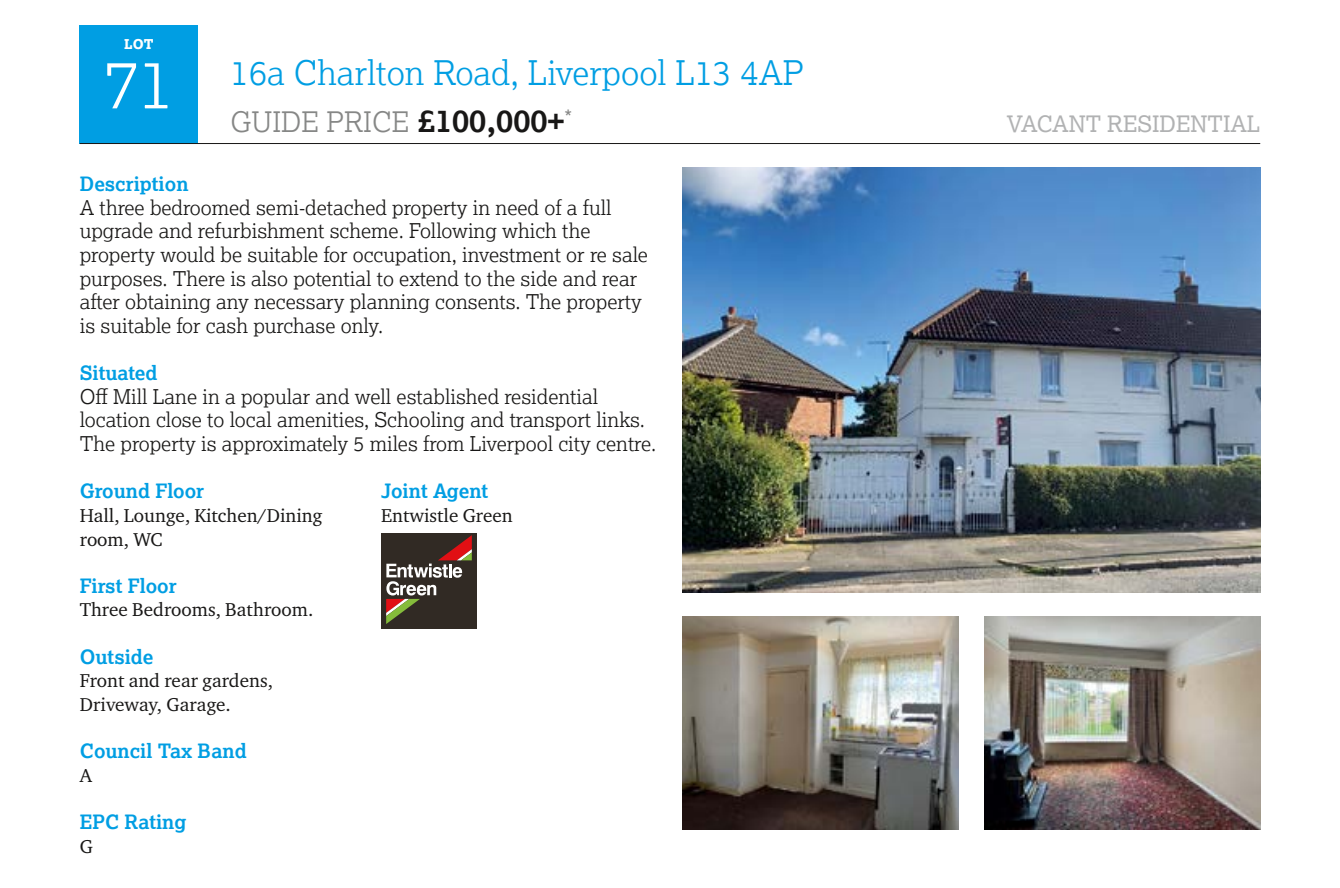
<style>
.page{position:relative;width:1340px;height:888px;background:#fff}
.page>*{position:absolute;margin:0;border:0;box-sizing:border-box;transform-origin:0 0}
.t1{font:300 67.5px "Lexia";color:#fff}
.t2{font:300 33.75px "Lexia";color:#009ee3}
.t3{font:300 28.12px "Lexia";color:#868786}
.t4{font:22.5px "Lexia";color:#b1b2b3}
.t5{font:300 20.25px/23.6px "Lexia";color:#181716}
.t6{font:20.25px "Lexia";color:#868786}
.t7{font:700 19.8px "Lexia";color:#009ee3}
.t8{font:19.12px/23.6px "Charter ITC Pro";color:#181716}
.t9{font:800 13.5px "Lexia";color:#fff}
.s1{font-weight:700;font-size:31.5px;color:#181716}
</style>
<div class="page">
<div style="left:80px;top:26px;width:118px;height:118px;background:#009ee3"></div>
<hr style="left:80px;top:143px;width:1180px;height:1px;background:#181716">
<div style="left:381px;top:534px;width:96px;height:95px;background:#312a24"></div>
<svg style="left:386px;top:535px;width:86px;height:89px"></svg>
<img style="left:682px;top:616px;width:276px;height:213px">
<img style="left:984px;top:616px;width:276px;height:213px">
<img style="left:682px;top:167px;width:578px;height:426px">
<p class="t9" style="left:124px;top:36px;width:31px">LOT</p>
<h1 class="t1" style="left:103px;top:41px;width:73px">71</h1>
<h2 class="t2" style="left:230px;top:51px;width:575px">16a Charlton Road, Liverpool L13 4AP</h2>
<h3 class="t3" style="left:230px;top:104px;width:335px">GUIDE PRICE <span class="s1">£100,000+</span></h3>
<p class="t4" style="left:1006px;top:110px;width:255px">VACANT RESIDENTIAL</p>
<p class="t6" style="left:564px;top:105px;width:9px">*</p>
<p class="t7" style="left:80px;top:171px;width:110px">Description</p>
<p class="t5" style="left:80px;top:195px;width:569px">A three bedroomed semi-detached property in need of a full upgrade and refurbishment scheme. Following which the property would be suitable for occupation, investment or re sale purposes. There is also potential to extend to the side and rear after obtaining any necessary planning consents. The property is suitable for cash purchase only.</p>
<p class="t7" style="left:80px;top:360px;width:79px">Situated</p>
<p class="t5" style="left:80px;top:384px;width:578px">Off Mill Lane in a popular and well established residential location close to local amenities, Schooling and transport links.<br>The property is approximately 5 miles from Liverpool city centre.</p>
<p class="t7" style="left:80px;top:478px;width:126px">Ground Floor</p>
<p class="t8" style="left:80px;top:503px;width:244px">Hall, Lounge, Kitchen/Dining room, WC</p>
<p class="t7" style="left:80px;top:573px;width:98px">First Floor</p>
<p class="t8" style="left:80px;top:598px;width:235px">Three Bedrooms, Bathroom.</p>
<p class="t7" style="left:80px;top:644px;width:75px">Outside</p>
<p class="t8" style="left:80px;top:668px;width:195px">Front and rear gardens,<br>Driveway, Garage.</p>
<p class="t7" style="left:80px;top:738px;width:168px">Council Tax Band</p>
<p class="t8" style="left:80px;top:763px;width:14px">A</p>
<p class="t7" style="left:80px;top:809px;width:108px">EPC Rating</p>
<p class="t8" style="left:80px;top:834px;width:15px">G</p>
<p class="t7" style="left:381px;top:478px;width:109px">Joint Agent</p>
<p class="t8" style="left:381px;top:503px;width:133px">Entwistle Green</p>
</div>
